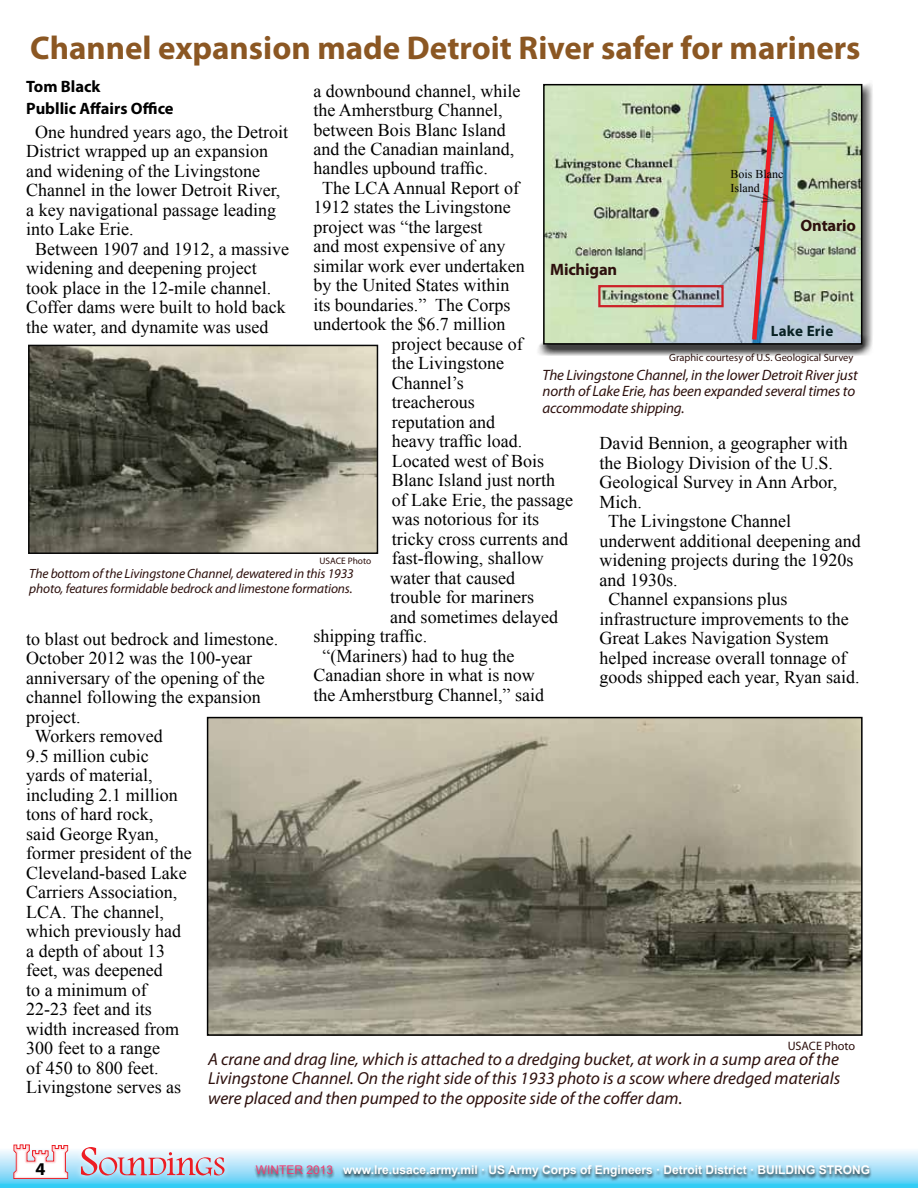
<style>
.page{position:relative;width:918px;height:1188px;background:#fff}
.page>*{position:absolute;margin:0;border:0;box-sizing:border-box;transform-origin:0 0}
.t1{font:700 33px "Myriad Pro";color:#8b5723}
.t2{font:18px "Times New Roman";color:#000}
.t3{font:700 18px "Myriad Pro";color:#000}
.t4{font:italic 17.4px/19.2px "Myriad Pro";color:#2d100d;text-align:justify}
.t5{font:700 16.5px/21.6px "Myriad Pro";color:#000}
.t6{font:700 16.5px "Myriad Pro";letter-spacing:-.01em;color:#2d100d}
.t7{font:italic 15px/16.5px "Myriad Pro";letter-spacing:-.01em;color:#2d100d}
.t8{font:700 15px "Myriad Pro";letter-spacing:.02em;color:#092224}
.t9{font:italic 13.35px/14.7px "Myriad Pro";letter-spacing:-.01em;color:#2d100d}
.t10{font:12.15px "Myriad Pro";color:#2d100d}
.t11{font:700 12px "Arial";color:#fff}
.t12{font:12px/13.5px "Times New Roman";color:#000}
.t13{font:10.5px "Myriad Pro";color:#2d100d}
.t14{font:9.45px "Myriad Pro";color:#2d100d}
.s1{font-weight:400;color:#ee3c70}
</style>
<div class="page">
<svg style="left:0;top:1150px;width:918px;height:38px"></svg>
<div style="left:75px;top:1141px;width:156px;height:41px;background:#fff;opacity:.9"></div>
<svg style="left:81px;top:1147px;width:144px;height:29px"></svg>
<div style="left:12px;top:1142px;width:59px;height:38px;background:#ed1d24;opacity:.75"></div>
<img style="left:31px;top:348px;width:344px;height:203px">
<div style="left:28px;top:345px;width:350px;height:209px;border:2px solid #080808"></div>
<img style="left:210px;top:720px;width:650px;height:313px">
<div style="left:207px;top:717px;width:656px;height:319px;border:2px solid #000"></div>
<div style="left:253px;top:1165px;width:619px;height:17px;background:#000;opacity:.75"></div>
<div style="left:534px;top:77px;width:339px;height:279px;background:#000;opacity:.75"></div>
<img style="left:546px;top:87px;width:313px;height:255px">
<div style="left:543px;top:84px;width:319px;height:261px;border:2px solid #000"></div>
<img style="left:748px;top:112px;width:29px;height:232px">
<div style="left:598px;top:285px;width:126px;height:22px;border:2px solid #cc2027"></div>
<h1 class="t1" style="left:30px;top:27px;width:832px">Channel expansion made Detroit River safer for mariners</h1>
<p class="t5" style="left:26px;top:75px;width:149px">Tom Black<br>Publlic Affairs Office</p>
<p class="t2" style="left:35px;top:120px;width:254px">One hundred years ago, the Detroit</p>
<p class="t2" style="left:26px;top:139px;width:243px">District wrapped up an expansion</p>
<p class="t2" style="left:26px;top:159px;width:235px">and widening of the Livingstone</p>
<p class="t2" style="left:26px;top:178px;width:256px">Channel in the lower Detroit River,</p>
<p class="t2" style="left:26px;top:198px;width:251px">a key navigational passage leading</p>
<p class="t2" style="left:26px;top:217px;width:109px">into Lake Erie.</p>
<p class="t2" style="left:35px;top:237px;width:255px">Between 1907 and 1912, a massive</p>
<p class="t2" style="left:26px;top:256px;width:232px">widening and deepening project</p>
<p class="t2" style="left:26px;top:276px;width:246px">took place in the 12-mile channel.</p>
<p class="t2" style="left:26px;top:295px;width:261px">Coffer dams were built to hold back</p>
<p class="t2" style="left:26px;top:315px;width:244px">the water, and dynamite was used</p>
<p class="t2" style="left:313px;top:78px;width:208px">a downbound channel, while</p>
<p class="t2" style="left:313px;top:98px;width:191px">the Amherstburg Channel,</p>
<p class="t2" style="left:313px;top:117px;width:194px">between Bois Blanc Island</p>
<p class="t2" style="left:313px;top:137px;width:202px">and the Canadian mainland,</p>
<p class="t2" style="left:313px;top:156px;width:176px">handles upbound traffic.</p>
<p class="t2" style="left:322px;top:176px;width:198px">The LCA Annual Report of</p>
<p class="t2" style="left:313px;top:195px;width:199px">1912 states the Livingstone</p>
<p class="t2" style="left:313px;top:215px;width:171px">project was “the largest</p>
<p class="t2" style="left:313px;top:234px;width:193px">and most expensive of any</p>
<p class="t2" style="left:313px;top:254px;width:213px">similar work ever undertaken</p>
<p class="t2" style="left:313px;top:273px;width:198px">by the United States within</p>
<p class="t2" style="left:313px;top:293px;width:199px">its boundaries.” The Corps</p>
<p class="t2" style="left:313px;top:312px;width:194px">undertook the $6.7 million</p>
<p class="t2" style="left:392px;top:332px;width:132px">project because of</p>
<p class="t2" style="left:392px;top:351px;width:114px">the Livingstone</p>
<p class="t2" style="left:392px;top:371px;width:73px">Channel’s</p>
<p class="t2" style="left:392px;top:390px;width:84px">treacherous</p>
<p class="t2" style="left:392px;top:410px;width:105px">reputation and</p>
<p class="t2" style="left:392px;top:429px;width:132px">heavy traffic load.</p>
<p class="t2" style="left:392px;top:449px;width:154px">Located west of Bois</p>
<p class="t2" style="left:392px;top:468px;width:165px">Blanc Island just north</p>
<p class="t2" style="left:392px;top:488px;width:183px">of Lake Erie, the passage</p>
<p class="t2" style="left:392px;top:507px;width:149px">was notorious for its</p>
<p class="t2" style="left:392px;top:527px;width:178px">tricky cross currents and</p>
<p class="t2" style="left:392px;top:546px;width:153px">fast-flowing, shallow</p>
<p class="t2" style="left:390px;top:566px;width:126px">water that caused</p>
<p class="t2" style="left:390px;top:585px;width:145px">trouble for mariners</p>
<p class="t2" style="left:390px;top:605px;width:169px">and sometimes delayed</p>
<p class="t2" style="left:313px;top:624px;width:115px">shipping traffic.</p>
<p class="t2" style="left:322px;top:644px;width:193px">“(Mariners) had to hug the</p>
<p class="t2" style="left:313px;top:663px;width:223px">Canadian shore in what is now</p>
<p class="t2" style="left:313px;top:683px;width:232px">the Amherstburg Channel,” said</p>
<p class="t12" style="left:730px;top:167px;width:55px">Bois Blanc<br>Island</p>
<p class="t6" style="left:801px;top:214px;width:57px">Ontario</p>
<p class="t6" style="left:550px;top:259px;width:69px">Michigan</p>
<p class="t8" style="left:771px;top:321px;width:64px">Lake Erie</p>
<p class="t13" style="left:669px;top:351px;width:186px">Graphic courtesy of U.S. Geological Survey</p>
<p class="t7" style="left:543px;top:366px;width:317px">The Livingstone Channel, in the lower Detroit River just north of Lake Erie, has been expanded several times to accommodate shipping.</p>
<p class="t2" style="left:600px;top:431px;width:250px">David Bennion, a geographer with</p>
<p class="t2" style="left:600px;top:451px;width:235px">the Biology Division of the U.S.</p>
<p class="t2" style="left:600px;top:470px;width:239px">Geological Survey in Ann Arbor,</p>
<p class="t2" style="left:600px;top:490px;width:44px">Mich.</p>
<p class="t2" style="left:608px;top:509px;width:184px">The Livingstone Channel</p>
<p class="t2" style="left:600px;top:529px;width:263px">underwent additional deepening and</p>
<p class="t2" style="left:600px;top:548px;width:255px">widening projects during the 1920s</p>
<p class="t2" style="left:600px;top:568px;width:79px">and 1930s.</p>
<p class="t2" style="left:609px;top:587px;width:180px">Channel expansions plus</p>
<p class="t2" style="left:600px;top:607px;width:251px">infrastructure improvements to the</p>
<p class="t2" style="left:600px;top:626px;width:231px">Great Lakes Navigation System</p>
<p class="t2" style="left:600px;top:646px;width:248px">helped increase overall tonnage of</p>
<p class="t2" style="left:600px;top:665px;width:261px">goods shipped each year, Ryan said.</p>
<p class="t14" style="left:319px;top:555px;width:53px">USACE Photo</p>
<p class="t9" style="left:29px;top:566px;width:326px">The bottom of the Livingstone Channel, dewatered in this 1933 photo, features formidable bedrock and limestone formations.</p>
<p class="t2" style="left:26px;top:627px;width:253px">to blast out bedrock and limestone.</p>
<p class="t2" style="left:26px;top:646px;width:227px">October 2012 was the 100-year</p>
<p class="t2" style="left:26px;top:666px;width:240px">anniversary of the opening of the</p>
<p class="t2" style="left:26px;top:685px;width:236px">channel following the expansion</p>
<p class="t2" style="left:26px;top:705px;width:56px">project.</p>
<p class="t2" style="left:35px;top:724px;width:130px">Workers removed</p>
<p class="t2" style="left:26px;top:744px;width:124px">9.5 million cubic</p>
<p class="t2" style="left:26px;top:763px;width:128px">yards of material,</p>
<p class="t2" style="left:26px;top:783px;width:153px">including 2.1 million</p>
<p class="t2" style="left:26px;top:802px;width:128px">tons of hard rock,</p>
<p class="t2" style="left:26px;top:822px;width:134px">said George Ryan,</p>
<p class="t2" style="left:26px;top:841px;width:167px">former president of the</p>
<p class="t2" style="left:26px;top:861px;width:162px">Cleveland-based Lake</p>
<p class="t2" style="left:26px;top:880px;width:152px">Carriers Association,</p>
<p class="t2" style="left:26px;top:900px;width:139px">LCA. The channel,</p>
<p class="t2" style="left:26px;top:919px;width:156px">which previously had</p>
<p class="t2" style="left:26px;top:939px;width:140px">a depth of about 13</p>
<p class="t2" style="left:26px;top:958px;width:138px">feet, was deepened</p>
<p class="t2" style="left:26px;top:978px;width:122px">to a minimum of</p>
<p class="t2" style="left:26px;top:997px;width:127px">22-23 feet and its</p>
<p class="t2" style="left:26px;top:1016px;width:154px">width increased from</p>
<p class="t2" style="left:26px;top:1036px;width:135px">300 feet to a range</p>
<p class="t2" style="left:26px;top:1055px;width:134px">of 450 to 800 feet.</p>
<p class="t2" style="left:26px;top:1075px;width:156px">Livingstone serves as</p>
<p class="t10" style="left:788px;top:1039px;width:69px">USACE Photo</p>
<p class="t4" style="left:208px;top:1050px;width:634px">A crane and drag line, which is attached to a dredging bucket, at work in a sump area of the Livingstone Channel. On the right side of this 1933 photo is a scow where dredged materials were placed and then pumped to the opposite side of the coffer dam.</p>
<p class="t3" style="left:36px;top:1157px;width:11px">4</p>
<p class="t11" style="left:256px;top:1162px;width:616px"><span class="s1">WINTER 2013</span> www.lre.usace.army.mil · US Army Corps of Engineers · Detroit District · BUILDING STRONG</p>
</div>
